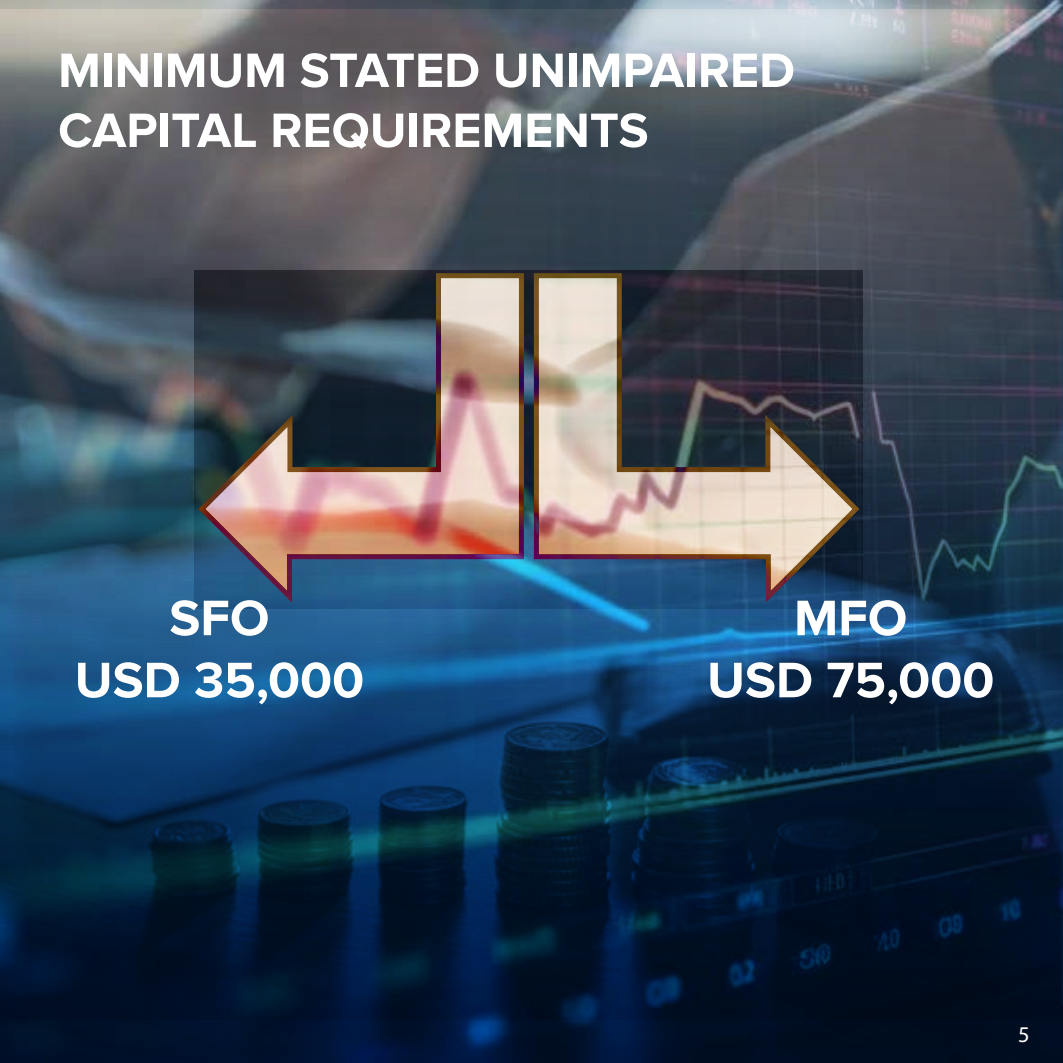
<style>
.page{position:relative;width:1063px;height:1063px;background:#fff}
.page>*{position:absolute;margin:0;border:0;box-sizing:border-box;transform-origin:0 0}
.t1{font:700 51.75px/62px "Proxima Nova";color:#fff;text-align:center}
.t2{font:700 50px/60px "Proxima Nova";color:#fff}
.t3{font:22.5px "Myriad Pro";color:#fff}
</style>
<div class="page">
<img style="left:0;top:0;width:1063px;height:1063px">
<img style="left:531px;top:273px;width:328px;height:330px">
<img style="left:198px;top:273px;width:328px;height:330px">
<hr style="left:1061px;top:0;width:2px;height:1005px;background:#004875">
<p class="t2" style="left:58px;top:41px;width:738px">MINIMUM STATED UNIMPAIRED<br>CAPITAL REQUIREMENTS</p>
<p class="t1" style="left:75px;top:588px;width:291px">SFO<br>USD 35,000</p>
<p class="t1" style="left:707px;top:588px;width:289px">MFO<br>USD 75,000</p>
<p class="t3" style="left:1018px;top:1021px;width:13px">5</p>
</div>
